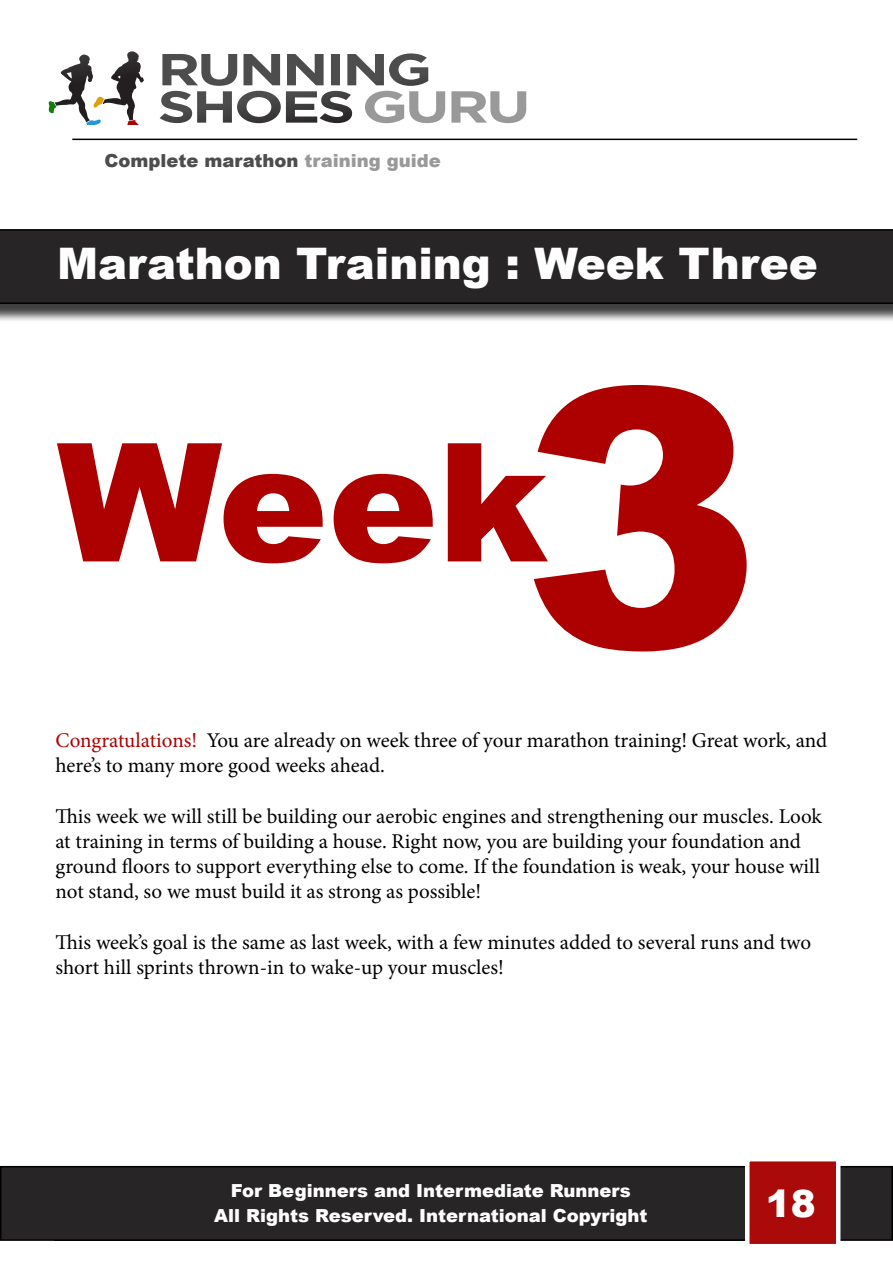
<style>
.page{position:relative;width:893px;height:1263px;background:#fff}
.page>*{position:absolute;margin:0;border:0;box-sizing:border-box;transform-origin:0 0}
.t1{font:900 360px "Arial";color:#ad0000}
.t2{font:900 165px "Arial";color:#ad0000}
.t3{font:900 43.5px "Arial";color:#fff}
.t4{font:900 37.5px "Arial";color:#fff}
.t5{font:21px/25.2px "Minion Pro";letter-spacing:-.005em;color:#000}
.t6{font:21px "Minion Pro";letter-spacing:-.005em;color:#ad0000}
.t7{font:900 18px/24.9px "Arial";color:#fff;text-align:center}
.t8{font:900 18px "Arial";color:#4d4d4d}
.s1{color:#999}
</style>
<div class="page">
<svg style="left:48px;top:52px;width:96px;height:72px"></svg>
<svg style="left:451px;top:91px;width:75px;height:32px"></svg>
<svg style="left:160px;top:53px;width:285px;height:70px"></svg>
<hr style="left:72px;top:139px;width:785px;height:1px;background:#000">
<div style="left:1px;top:1167px;width:891px;height:73px;background:#272525"></div>
<div style="left:0;top:1166px;width:893px;height:75px;border:2px solid #000"></div>
<div style="left:745px;top:1157px;width:95px;height:91px;background:#ab0a0a;border:4px solid #fff"></div>
<div style="left:0;top:232px;width:893px;height:91px;background:#000;opacity:.75"></div>
<div style="left:0;top:229px;width:893px;height:75px;background:#272525"></div>
<p class="t8" style="left:104px;top:148px;width:338px">Complete marathon <span class="s1">training guide</span></p>
<h3 class="t3" style="left:57px;top:232px;width:762px">Marathon Training : Week Three</h3>
<h1 class="t1" style="left:521px;top:257px;width:242px">3</h1>
<h2 class="t2" style="left:57px;top:383px;width:492px">Week</h2>
<p class="t6" style="left:56px;top:726px;width:143px">Congratulations!</p>
<p class="t5" style="left:207px;top:728px;width:622px">You are already on week three of your marathon training! Great work, and</p>
<p class="t5" style="left:56px;top:753px;width:331px">here’s to many more good weeks ahead.</p>
<p class="t5" style="left:56px;top:803px;width:768px">This week we will still be building our aerobic engines and strengthening our muscles. Look at training in terms of building a house. Right now, you are building your foundation and ground floors to support everything else to come. If the foundation is weak, your house will not stand, so we must build it as strong as possible!</p>
<p class="t5" style="left:56px;top:929px;width:757px">This week’s goal is the same as last week, with a few minutes added to several runs and two short hill sprints thrown-in to wake-up your muscles!</p>
<p class="t7" style="left:214px;top:1177px;width:435px">For Beginners and Intermediate Runners<br>All Rights Reserved. International Copyright</p>
<h3 class="t4" style="left:766px;top:1176px;width:52px">18</h3>
</div>
